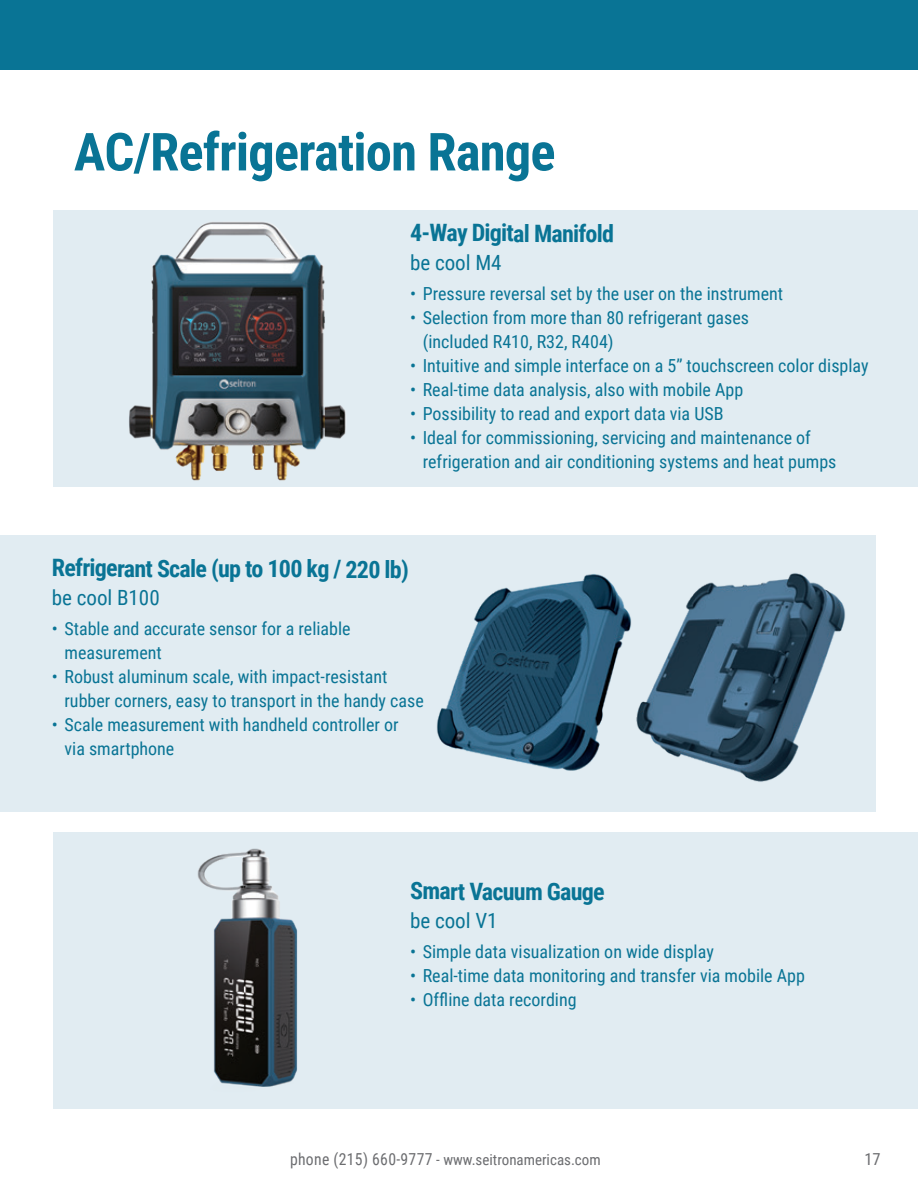
<style>
.page{position:relative;width:918px;height:1188px;background:#fff}
.page>*{position:absolute;margin:0;border:0;box-sizing:border-box;transform-origin:0 0}
.t1{font:700 52.5px "Roboto Condensed";letter-spacing:-.015em;color:#097495}
.t2{font:700 24px "Roboto Condensed";letter-spacing:-.035em;color:#097495}
.t3{font:21px "Roboto Condensed";letter-spacing:-.005em;color:#097495}
.t4{font:18px/24px "Roboto Condensed";color:#097495}
.t5{font:16.5px "Roboto Condensed";color:#6c6d70}
.t6{font:15px "Roboto Condensed";color:#6c6d70}
.s1{font-size:16.5px}
</style>
<div class="page">
<div style="left:0;top:0;width:918px;height:70px;background:#097495"></div>
<div style="left:54px;top:210px;width:864px;height:276px;background:#e1ecf2"></div>
<div style="left:54px;top:833px;width:864px;height:276px;background:#e1ecf2"></div>
<div style="left:0;top:536px;width:875px;height:276px;background:#e1ecf2"></div>
<img style="left:128px;top:222px;width:224px;height:265px">
<img style="left:436px;top:574px;width:192px;height:197px">
<img style="left:628px;top:573px;width:217px;height:209px">
<img style="left:197px;top:848px;width:101px;height:239px">
<p class="t1" style="left:74px;top:115px;width:483px">AC/Refrigeration Range</p>
<p class="t2" style="left:410px;top:216px;width:206px">4-Way Digital Manifold</p>
<p class="t3" style="left:410px;top:248px;width:93px">be cool M4</p>
<p class="t4" style="left:410px;top:281px;width:375px">• Pressure reversal set by the user on the instrument</p>
<p class="t4" style="left:423px;top:305px;width:328px;text-indent:-13px">• Selection from more than 80 refrigerant gases (included R410, R32, R404)</p>
<p class="t4" style="left:410px;top:353px;width:460px">• Intuitive and simple interface on a 5’’ touchscreen color display</p>
<p class="t4" style="left:410px;top:377px;width:335px">• Real-time data analysis, also with mobile App</p>
<p class="t4" style="left:410px;top:401px;width:315px">• Possibility to read and export data via USB</p>
<p class="t4" style="left:423px;top:425px;width:415px;text-indent:-13px">• Ideal for commissioning, servicing and maintenance of refrigeration and air conditioning systems and heat pumps</p>
<p class="t2" style="left:52px;top:552px;width:359px">Refrigerant Scale (up to 100 kg / 220 lb)</p>
<p class="t3" style="left:52px;top:583px;width:110px">be cool B100</p>
<p class="t4" style="left:65px;top:616px;width:288px;text-indent:-13px">• Stable and accurate sensor for a reliable measurement</p>
<p class="t4" style="left:65px;top:664px;width:361px;text-indent:-13px">• Robust aluminum scale, with impact-resistant rubber corners, easy to transport in the handy case</p>
<p class="t4" style="left:65px;top:712px;width:336px;text-indent:-13px">• Scale measurement with handheld controller or via smartphone</p>
<p class="t2" style="left:410px;top:874px;width:196px">Smart Vacuum Gauge</p>
<p class="t3" style="left:410px;top:906px;width:89px">be cool V1</p>
<p class="t4" style="left:410px;top:939px;width:305px">• Simple data visualization on wide display</p>
<p class="t4" style="left:410px;top:963px;width:396px">• Real-time data monitoring and transfer via mobile App</p>
<p class="t4" style="left:410px;top:987px;width:168px">• Offline data recording</p>
<p class="t6" style="left:290px;top:1150px;width:312px"><span class="s1">phone (215) 660-9777</span> - www.seitronamericas.com</p>
<p class="t5" style="left:865px;top:1147px;width:18px">17</p>
</div>
